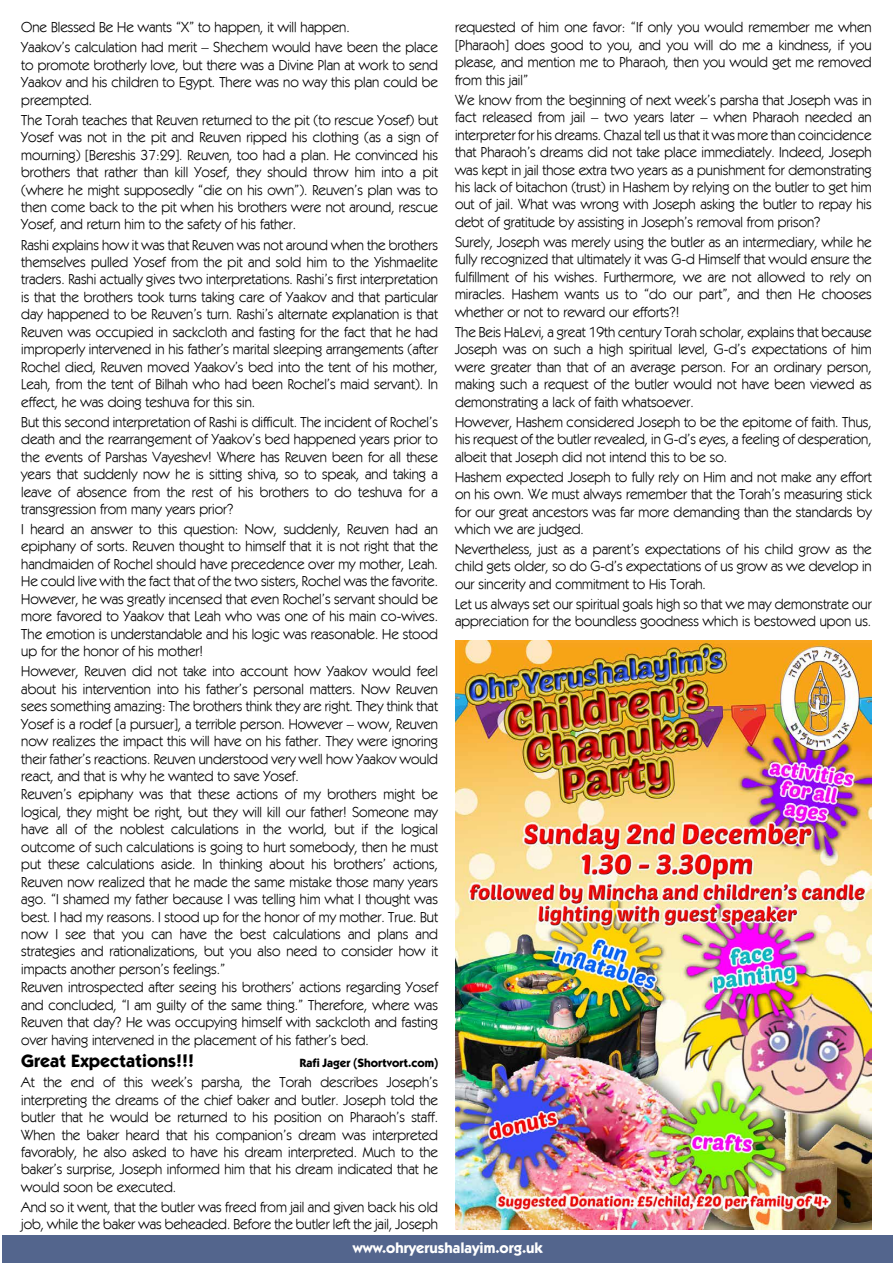
<style>
.page{position:relative;width:893px;height:1263px;background:#fff}
.page>*{position:absolute;margin:0;border:0;box-sizing:border-box;transform-origin:0 0}
.t1{font:700 18px "ITC Kabel Std";color:#000}
.t2{font:700 15px "ITC Kabel Std";color:#fff}
.t3{font:14.55px/17.4px "Kabel IT Cby BT";color:#000;text-align:justify}
.t4{font:700 12px "ITC Kabel Std";color:#000}
</style>
<div class="page">
<div style="left:2px;top:1236px;width:891px;height:27px;background:#53658d"></div>
<img style="left:455px;top:640px;width:417px;height:589px">
<p class="t3" style="left:21px;top:17px;width:418px;line-height:20px">One Blessed Be He wants “X” to happen, it will happen.<br>Yaakov’s calculation had merit – Shechem would have been the place</p>
<p class="t3" style="left:21px;top:56px;width:418px">to promote brotherly love, but there was a Divine Plan at work to send Yaakov and his children to Egypt. There was no way this plan could be preempted.</p>
<p class="t3" style="left:21px;top:111px;width:418px">The Torah teaches that Reuven returned to the pit (to rescue Yosef) but Yosef was not in the pit and Reuven ripped his clothing (as a sign of mourning) [Bereshis 37:29]. Reuven, too had a plan. He convinced his brothers that rather than kill Yosef, they should throw him into a pit (where he might supposedly “die on his own”). Reuven’s plan was to then come back to the pit when his brothers were not around, rescue Yosef, and return him to the safety of his father.</p>
<p class="t3" style="left:21px;top:235px;width:418px">Rashi explains how it was that Reuven was not around when the brothers themselves pulled Yosef from the pit and sold him to the Yishmaelite traders. Rashi actually gives two interpretations. Rashi’s first interpretation is that the brothers took turns taking care of Yaakov and that particular day happened to be Reuven’s turn. Rashi’s alternate explanation is that Reuven was occupied in sackcloth and fasting for the fact that he had improperly intervened in his father’s marital sleeping arrangements (after Rochel died, Reuven moved Yaakov’s bed into the tent of his mother, Leah, from the tent of Bilhah who had been Rochel’s maid servant). In effect, he was doing teshuva for this sin.</p>
<p class="t3" style="left:21px;top:413px;width:418px">But this second interpretation of Rashi is difficult. The incident of Rochel’s death and the rearrangement of Yaakov’s bed happened years prior to the events of Parshas Vayeshev! Where has Reuven been for all these years that suddenly now he is sitting shiva, so to speak, and taking a leave of absence from the rest of his brothers to do teshuva for a transgression from many years prior?</p>
<p class="t3" style="left:21px;top:520px;width:418px">I heard an answer to this question: Now, suddenly, Reuven had an epiphany of sorts. Reuven thought to himself that it is not right that the handmaiden of Rochel should have precedence over my mother, Leah.<br>He could live with the fact that of the two sisters, Rochel was the favorite.<br>However, he was greatly incensed that even Rochel’s servant should be more favored to Yaakov that Leah who was one of his main co-wives.<br>The emotion is understandable and his logic was reasonable. He stood up for the honor of his mother!</p>
<p class="t3" style="left:21px;top:662px;width:418px;text-align:left">However, Reuven did not take into account how Yaakov would feel about his intervention into his father’s personal matters. Now Reuven sees something amazing: The brothers think they are right. They think that Yosef is a rodef [a pursuer], a terrible person. However – wow, Reuven now realizes the impact this will have on his father. They were ignoring their father’s reactions. Reuven understood very well how Yaakov would react, and that is why he wanted to save Yosef.<br>Reuven’s epiphany was that these actions of my brothers might be logical, they might be right, but they will kill our father! Someone may have all of the noblest calculations in the world, but if the logical outcome of such calculations is going to hurt somebody, then he must put these calculations aside. In thinking about his brothers’ actions, Reuven now realized that he made the same mistake those many years ago. “I shamed my father because I was telling him what I thought was best. I had my reasons. I stood up for the honor of my mother. True. But now I see that you can have the best calculations and plans and strategies and rationalizations, but you also need to consider how it impacts another person’s feelings.”<br>Reuven introspected after seeing his brothers’ actions regarding Yosef and concluded, “I am guilty of the same thing.” Therefore, where was Reuven that day? He was occupying himself with sackcloth and fasting over having intervened in the placement of his father’s bed.</p>
<p class="t1" style="left:21px;top:1050px;width:174px">Great Expectations!!!</p>
<p class="t4" style="left:300px;top:1056px;width:140px">Rafi Jager (Shortvort.com)</p>
<p class="t3" style="left:21px;top:1073px;width:418px">At the end of this week’s parsha, the Torah describes Joseph’s interpreting the dreams of the chief baker and butler. Joseph told the butler that he would be returned to his position on Pharaoh’s staff.<br>When the baker heard that his companion’s dream was interpreted favorably, he also asked to have his dream interpreted. Much to the baker’s surprise, Joseph informed him that his dream indicated that he would soon be executed.</p>
<p class="t3" style="left:21px;top:1198px;width:418px">And so it went, that the butler was freed from jail and given back his old job, while the baker was beheaded. Before the butler left the jail, Joseph</p>
<p class="t3" style="left:455px;top:18px;width:418px">requested of him one favor: “If only you would remember me when [Pharaoh] does good to you, and you will do me a kindness, if you please, and mention me to Pharaoh, then you would get me removed from this jail”</p>
<p class="t3" style="left:455px;top:91px;width:418px">We know from the beginning of next week’s parsha that Joseph was in fact released from jail – two years later – when Pharaoh needed an interpreter for his dreams. Chazal tell us that it was more than coincidence that Pharaoh’s dreams did not take place immediately. Indeed, Joseph was kept in jail those extra two years as a punishment for demonstrating his lack of bitachon (trust) in Hashem by relying on the butler to get him out of jail. What was wrong with Joseph asking the butler to repay his debt of gratitude by assisting in Joseph’s removal from prison?</p>
<p class="t3" style="left:455px;top:233px;width:418px">Surely, Joseph was merely using the butler as an intermediary, while he fully recognized that ultimately it was G-d Himself that would ensure the fulfillment of his wishes. Furthermore, we are not allowed to rely on miracles. Hashem wants us to “do our part”, and then He chooses whether or not to reward our efforts?!</p>
<p class="t3" style="left:455px;top:323px;width:418px">The Beis HaLevi, a great 19th century Torah scholar, explains that because Joseph was on such a high spiritual level, G-d’s expectations of him were greater than that of an average person. For an ordinary person, making such a request of the butler would not have been viewed as demonstrating a lack of faith whatsoever.</p>
<p class="t3" style="left:455px;top:413px;width:418px">However, Hashem considered Joseph to be the epitome of faith. Thus, his request of the butler revealed, in G-d’s eyes, a feeling of desperation, albeit that Joseph did not intend this to be so.</p>
<p class="t3" style="left:455px;top:468px;width:418px">Hashem expected Joseph to fully rely on Him and not make any effort on his own. We must always remember that the Torah’s measuring stick for our great ancestors was far more demanding than the standards by which we are judged.</p>
<p class="t3" style="left:455px;top:540px;width:418px">Nevertheless, just as a parent’s expectations of his child grow as the child gets older, so do G-d’s expectations of us grow as we develop in our sincerity and commitment to His Torah.</p>
<p class="t3" style="left:455px;top:595px;width:418px">Let us always set our spiritual goals high so that we may demonstrate our appreciation for the boundless goodness which is bestowed upon us.</p>
<p class="t2" style="left:353px;top:1238px;width:192px">www.ohryerushalayim.org.uk</p>
</div>
